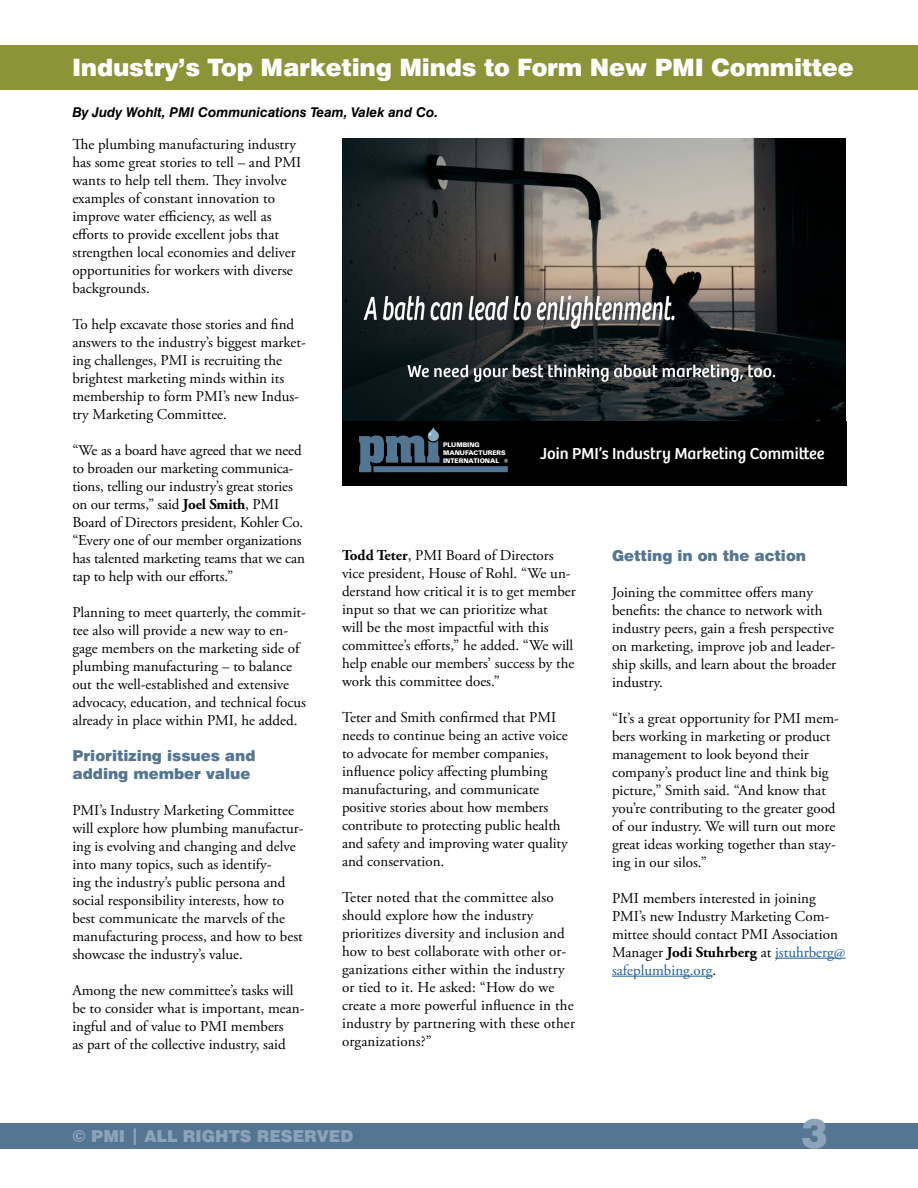
<style>
.page{position:relative;width:918px;height:1188px;background:#fff}
.page>*{position:absolute;margin:0;border:0;box-sizing:border-box;transform-origin:0 0}
.t1{font:900 40.5px "Swiss 721 BT";color:#8da3ba}
.inside_headline{font:900 24px "Swiss 721 BT";letter-spacing:-.01em;color:#fff}
.body{font:16.5px "Bree";color:#fff}
.t2{font:900 16.5px "Swiss 721 BT";color:#8da3ba}
.body-2{font:15px/18px "Adobe Garamond Pro";color:#000}
.subheads{font:900 15px/18px "Swiss 721 BT";color:#547693}
.byline{font:italic 700 13.5px "Swiss 721 BT";color:#000}
.t3{font:900 6.45px/7.6px "Zurich BT";color:#fff}
.s1{font-weight:700}
.s2{color:#215e9e}
</style>
<div class="page">
<div style="left:0;top:45px;width:918px;height:45px;background:#8d9438"></div>
<div style="left:0;top:1123px;width:918px;height:25px;background:#547693"></div>
<hr style="left:775px;top:958px;width:70px;height:1px;background:#215e9e">
<hr style="left:612px;top:976px;width:101px;height:1px;background:#215e9e">
<img style="left:342px;top:138px;width:504px;height:283px">
<div style="left:342px;top:421px;width:504px;height:65px;background:#000"></div>
<svg style="left:428px;top:427px;width:11px;height:14px"></svg>
<div style="left:373px;top:466px;width:135px;height:6px;background:#527692"></div>
<svg style="left:359px;top:433px;width:81px;height:39px"></svg>
<svg style="left:504px;top:459px;width:4px;height:4px"></svg>
<p class="inside_headline" style="left:72px;top:53px;width:783px">Industry’s Top Marketing Minds to Form New PMI Committee</p>
<p class="byline" style="left:72px;top:104px;width:367px">By Judy Wohlt, PMI Communications Team, Valek and Co.</p>
<p class="body-2" style="left:72px;top:136px;width:230px">The plumbing manufacturing industry has some great stories to tell – and PMI wants to help tell them. They involve examples of constant innovation to improve water efficiency, as well as efforts to provide excellent jobs that strengthen local economies and deliver opportunities for workers with diverse backgrounds.</p>
<p class="body-2" style="left:72px;top:316px;width:235px">To help excavate those stories and find answers to the industry’s biggest market&shy;ing challenges, PMI is recruiting the brightest marketing minds within its membership to form PMI’s new Indus&shy;try Marketing Committee.</p>
<p class="body-2" style="left:72px;top:442px;width:234px">“We as a board have agreed that we need to broaden our marketing communica&shy;tions, telling our industry’s great stories on our terms,” said <span class="s1">Joel Smith</span>, PMI Board of Directors president, Kohler Co. “Every one of our member organizations has talented marketing teams that we can tap to help with our efforts.”</p>
<p class="body-2" style="left:72px;top:604px;width:235px">Planning to meet quarterly, the commit&shy;tee also will provide a new way to en&shy;gage members on the marketing side of plumbing manufacturing – to balance out the well-established and extensive advocacy, education, and technical focus already in place within PMI, he added.</p>
<p class="subheads" style="left:72px;top:746px;width:185px">Prioritizing issues and adding member value</p>
<p class="body-2" style="left:72px;top:802px;width:233px">PMI’s Industry Marketing Committee will explore how plumbing manufactur&shy;ing is evolving and changing and delve into many topics, such as identify-<br>ing the industry’s public persona and social responsibility interests, how to best communicate the marvels of the manufacturing process, and how to best showcase the industry’s value.</p>
<p class="body-2" style="left:72px;top:982px;width:234px">Among the new committee’s tasks will be to consider what is important, mean&shy;ingful and of value to PMI members<br>as part of the collective industry, said</p>
<p class="t3" style="left:443px;top:441px;width:64px">PLUMBING<br>MANUFACTURERS<br>INTERNATIONAL</p>
<p class="body" style="left:540px;top:441px;width:286px">Join PMI’s Industry Marketing Committee</p>
<p class="body-2" style="left:342px;top:546px;width:235px"><span class="s1">Todd Teter</span>, PMI Board of Directors vice president, House of Rohl. “We un&shy;derstand how critical it is to get member input so that we can prioritize what<br>will be the most impactful with this committee’s efforts,” he added. “We will help enable our members’ success by the work this committee does.”</p>
<p class="body-2" style="left:342px;top:708px;width:227px">Teter and Smith confirmed that PMI needs to continue being an active voice to advocate for member companies, influence policy affecting plumbing manufacturing, and communicate positive stories about how members contribute to protecting public health and safety and improving water quality and conservation.</p>
<p class="body-2" style="left:342px;top:888px;width:235px">Teter noted that the committee also should explore how the industry prioritizes diversity and inclusion and how to best collaborate with other or&shy;ganizations either within the industry or tied to it. He asked: “How do we create a more powerful influence in the industry by partnering with these other organizations?”</p>
<p class="subheads" style="left:612px;top:546px;width:196px">Getting in on the action</p>
<p class="body-2" style="left:612px;top:583px;width:226px">Joining the committee offers many benefits: the chance to network with industry peers, gain a fresh perspective on marketing, improve job and leader&shy;ship skills, and learn about the broader industry.</p>
<p class="body-2" style="left:612px;top:709px;width:228px">“It’s a great opportunity for PMI mem&shy;bers working in marketing or product management to look beyond their company’s product line and think big picture,” Smith said. “And know that you’re contributing to the greater good of our industry. We will turn out more great ideas working together than stay&shy;ing in our silos.”</p>
<p class="body-2" style="left:612px;top:889px;width:235px">PMI members interested in joining PMI’s new Industry Marketing Com&shy;mittee should contact PMI Association Manager <span class="s1">Jodi Stuhrberg</span> at <span class="s2">jstuhrberg@ safeplumbing.org</span>.</p>
<p class="t2" style="left:72px;top:1126px;width:283px">© PMI | ALL RIGHTS RESERVED</p>
<h1 class="t1" style="left:801px;top:1109px;width:28px">3</h1>
</div>
